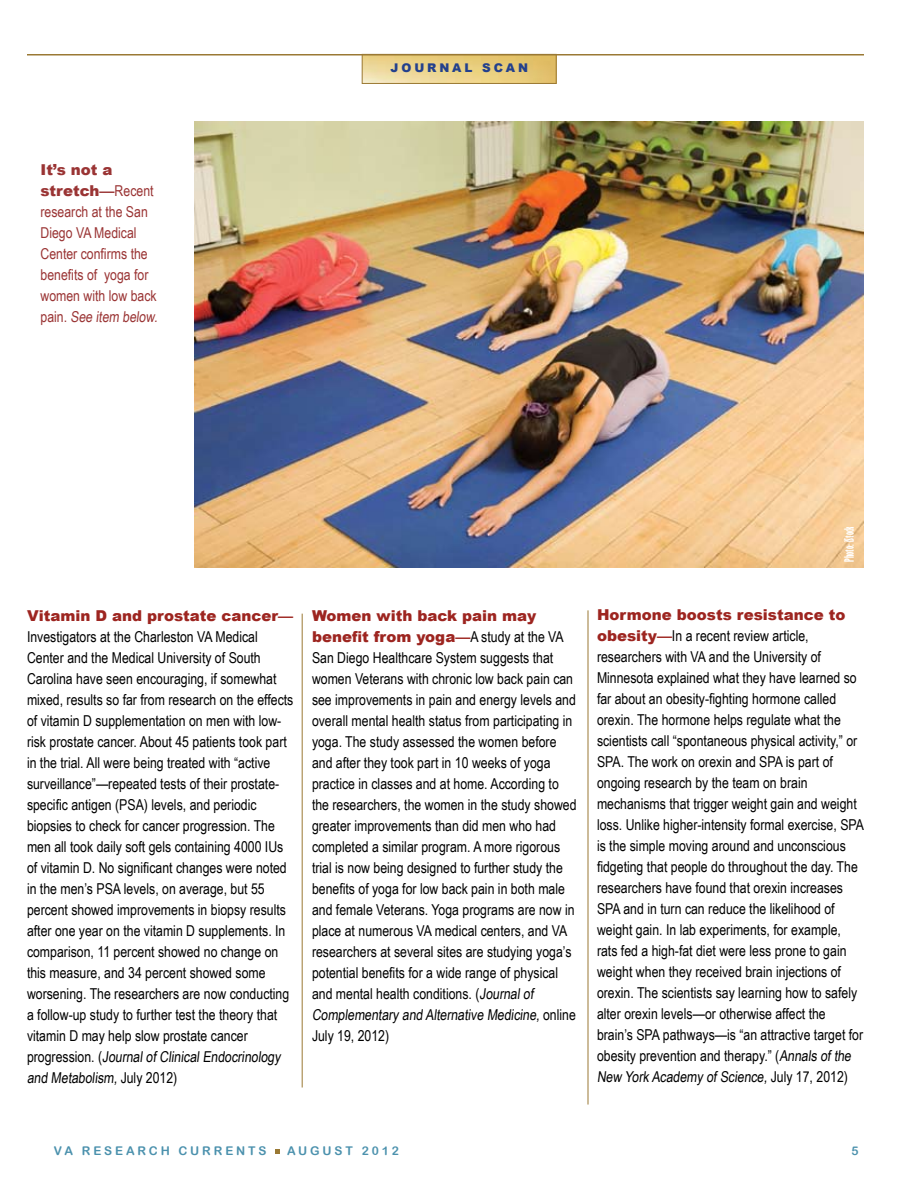
<style>
.page{position:relative;width:918px;height:1188px;background:#fff}
.page>*{position:absolute;margin:0;border:0;box-sizing:border-box;transform-origin:0 0}
.t1{font:15px/21px "Arial Narrow";color:#000}
.t2{font:900 15px/21px "Arial";color:#9d2520}
.t3{font:15px/21px "Arial Narrow";color:#9a3434}
.t4{font:900 15px/21px "Arial";color:#9a3434}
.t5{font:12px "Arial Rounded MT Bold";letter-spacing:.24em;color:#4b91ad}
.t6{font:700 extra-condensed 12px "Gill Sans";color:#fff}
.t7{font:900 12px "Arial";letter-spacing:.24em;color:#23408d}
.s1{font-family:"Arial Narrow";font-weight:400}
.s2{font-family:"Arial Narrow";font-weight:400;color:#000}
.s3{font-family:"Arial";font-weight:900;color:#9d2520}
</style>
<div class="page">
<svg style="left:275px;top:1149px;width:5px;height:5px"></svg>
<img style="left:364px;top:56px;width:191px;height:26px">
<div style="left:362px;top:54px;width:195px;height:30px;border:1px solid #9a7934"></div>
<hr style="left:27px;top:54px;width:837px;height:2px;background:#9a7934">
<hr style="left:588px;top:610px;width:1px;height:495px;background:#9a7934">
<img style="left:194px;top:122px;width:670px;height:446px">
<hr style="left:302px;top:614px;width:1px;height:474px;background:#9a7934">
<p class="t4" style="left:40px;top:159px;width:115px">It’s not a stretch—<span class="s1">Recent</span></p>
<p class="t3" style="left:40px;top:201px;width:121px">research at the San<br>Diego VA Medical<br>Center confirms the benefits of yoga for women with low back p a i n . See item below.</p>
<p class="t7" style="left:391px;top:59px;width:139px">JOURNAL SCAN</p>
<p class="t2" style="left:27px;top:605px;width:268px">Vitamin D and prostate cancer—</p>
<p class="t1" style="left:27px;top:626px;width:268px">Investigators at the Charleston VA Medical Center and the Medical University of South Carolina have seen encouraging, if somewhat mixed, results so far from research on the effects of vitamin D supplementation on men with low&shy;risk prostate cancer. About 45 patients took part in the trial. All were being treated with “active surveillance”—repeated tests of their prostate&shy;specific antigen (PSA) levels, and periodic biopsies to check for cancer progression. The men all took daily soft gels containing 4000 IUs of vitamin D. No significant changes were noted in the men’s PSA levels, on average, but 55 percent showed improvements in biopsy results after one year on the vitamin D supplements. In comparison, 11 percent showed no change on this measure, and 34 percent showed some worsening. The researchers are now conducting a follow-up study to further test the theory that vitamin D may help slow prostate cancer<br>p ro g re s s i o n . ( JournalofClinicalEndocrinology and Metabolism,J u l y 2 0 1 2 )</p>
<p class="t2" style="left:312px;top:605px;width:253px">Women with back pain may benefit from yoga—<span class="s2">A study at the VA</span></p>
<p class="t1" style="left:312px;top:647px;width:266px">San Diego Healthcare System suggests that women Veterans with chronic low back pain can see improvements in pain and energy levels and overall mental health status from participating in yoga. The study assessed the women before and after they took part in 10 weeks of yoga practice in classes and at home. According to the researchers, the women in the study showed greater improvements than did men who had completed a similar program. A more rigorous trial is now being designed to further study the benefits of yoga for low back pain in both male and female Veterans. Yoga programs are now in place at numerous VA medical centers, and VA researchers at several sites are studying yoga’s potential benefits for a wide range of physical and mental health conditions. (Journalof Complementary and Alternative Medicine,o n l i n e July 19, 2012)</p>
<p class="t6" style="left:842px;top:562px;width:37px;rotate:-90deg">Photo: iStock</p>
<p class="t2" style="left:597px;top:604px;width:250px">Hormone boosts resistance to</p>
<p class="t1" style="left:597px;top:625px;width:269px"><span class="s3">obesity—</span>In a recent review article, researchers with VA and the University of Minnesota explained what they have learned so far about an obesity-fighting hormone called orexin. The hormone helps regulate what the scientists call “spontaneous physical activity,” or SPA. The work on orexin and SPA is part of ongoing research by the team on brain mechanisms that trigger weight gain and weight loss. Unlike higher-intensity formal exercise, SPA is the simple moving around and unconscious fidgeting that people do throughout the day. The researchers have found that orexin increases SPA and in turn can reduce the likelihood of weight gain. In lab experiments, for example, rats fed a high-fat diet were less prone to gain weight when they received brain injections of orexin. The scientists say learning how to safely alter orexin levels—or otherwise affect the brain’s SPA pathways—is “an attractive target for obesity prevention and therapy.” (Annals ofthe New York Academy ofScience,J u l y 1 7 , 2 0 1 2 )</p>
<p class="t5" style="left:54px;top:1143px;width:214px">VA RESEARCH CURRENTS</p>
<p class="t5" style="left:287px;top:1143px;width:47px">AU GUST</p>
<p class="t5" style="left:362px;top:1143px;width:38px">2012</p>
</div>
